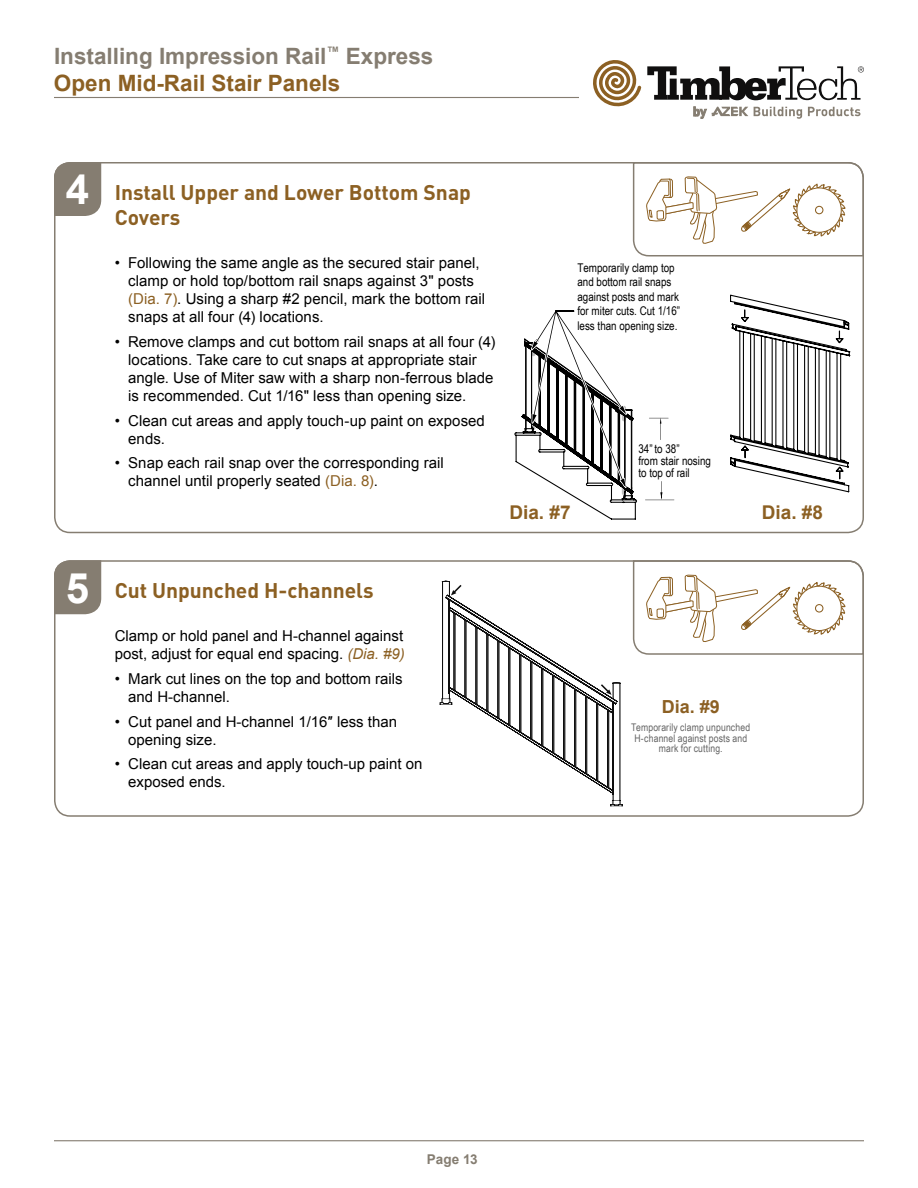
<style>
.page{position:relative;width:918px;height:1188px;background:#fff}
.page>*{position:absolute;margin:0;border:0;box-sizing:border-box;transform-origin:0 0}
.t1{font:700 22.5px/27px "Arial";color:#857d71}
.t2{font:700 21px/25.2px "DIN";color:#8c6023}
.t3{font:700 19.05px "Arial";color:#8c6023}
.t4{font:700 18px "Arial";color:#8c6023}
.t5{font:15px/18px "Arial";color:#000}
.t6{font:700 13.5px "Arial";letter-spacing:.005em;color:#857d71}
.t7{font:12px/14.4px "Arial Narrow";color:#000}
.t8{font:10.5px/10.5px "Arial Narrow";letter-spacing:.015em;color:#636363;text-align:center}
.s1{color:#8c6023}
.s2{font-family:"Arial";font-size:42px;color:#fff}
.s3{font-style:italic;color:#8c6023}
</style>
<div class="page">
<hr style="left:54px;top:97px;width:525px;height:1px;background:#857d71">
<hr style="left:54px;top:1140px;width:810px;height:1px;background:#857d71">
<svg style="left:754px;top:107px;width:48px;height:12px"></svg>
<svg style="left:808px;top:107px;width:52px;height:9px"></svg>
<svg style="left:693px;top:107px;width:55px;height:12px"></svg>
<svg style="left:593px;top:60px;width:48px;height:47px"></svg>
<svg style="left:647px;top:66px;width:217px;height:34px"></svg>
<div style="left:54px;top:162px;width:47px;height:54px;background:#857d71"></div>
<svg style="left:632px;top:162px;width:232px;height:95px"></svg>
<svg style="left:645px;top:418px;width:29px;height:82px"></svg>
<svg style="left:514px;top:310px;width:123px;height:210px"></svg>
<svg style="left:730px;top:295px;width:120px;height:197px"></svg>
<div style="left:54px;top:560px;width:810px;height:257px;border:2px solid #857d71;border-radius:15px"></div>
<div style="left:54px;top:560px;width:47px;height:54px;background:#857d71"></div>
<svg style="left:632px;top:560px;width:232px;height:96px"></svg>
<svg style="left:440px;top:580px;width:183px;height:226px"></svg>
<h1 class="t1" style="left:54px;top:44px;width:381px">Installing Impression Rail<sup>™</sup> Express<br><span class="s1">Open Mid-Rail Stair Panels</span></h1>
<h2 class="t2" style="left:115px;top:181px;width:358px;text-indent:-49px"><span class="s2">4</span> Install Upper and Lower Bottom Snap<br>Covers</h2>
<p class="t5" style="left:128px;top:255px;width:359px;text-indent:-14px">• Following the same angle as the secured stair panel, clamp or hold top/bottom rail snaps against 3" posts <span class="s1">(Dia. 7)</span>. Using a sharp #2 pencil, mark the bottom rail snaps at all four (4) locations.</p>
<p class="t5" style="left:128px;top:334px;width:369px;text-indent:-14px">• Remove clamps and cut bottom rail snaps at all four (4) locations. Take care to cut snaps at appropriate stair angle. Use of Miter saw with a sharp non-ferrous blade is recommended. Cut 1/16" less than opening size.</p>
<p class="t5" style="left:128px;top:413px;width:358px;text-indent:-14px">• Clean cut areas and apply touch-up paint on exposed ends.</p>
<p class="t5" style="left:128px;top:455px;width:317px;text-indent:-14px">• Snap each rail snap over the corresponding rail channel until properly seated <span class="s1">(Dia. 8)</span>.</p>
<p class="t7" style="left:577px;top:262px;width:104px">Temporarily clamp top and bottom rail snaps against posts and mark for miter cuts. Cut 1/16” less than opening size.</p>
<p class="t3" style="left:509px;top:505px;width:63px">Dia. #7</p>
<p class="t7" style="left:638px;top:444px;width:74px;line-height:12px">34” to 38”<br>from stair nosing to top of rail</p>
<p class="t3" style="left:762px;top:505px;width:63px">Dia. #8</p>
<h2 class="t2" style="left:66px;top:579px;width:309px"><span class="s2">5</span> Cut Unpunched H-channels</h2>
<p class="t5" style="left:115px;top:628px;width:292px">Clamp or hold panel and H-channel against post, adjust for equal end spacing. <span class="s3">(Dia. #9)</span></p>
<p class="t5" style="left:128px;top:671px;width:276px;text-indent:-14px">• Mark cut lines on the top and bottom rails and H-channel.</p>
<p class="t5" style="left:128px;top:714px;width:270px;text-indent:-14px">• Cut panel and H-channel 1/16″ less than opening size.</p>
<p class="t5" style="left:128px;top:757px;width:296px;text-indent:-14px">• Clean cut areas and apply touch-up paint on exposed ends.</p>
<p class="t4" style="left:662px;top:700px;width:60px">Dia. #9</p>
<p class="t8" style="left:631px;top:723px;width:120px">Temporarily clamp unpunched<br>H-channel against posts and mark for cutting.</p>
<p class="t6" style="left:427px;top:1154px;width:52px">Page 13</p>
</div>
